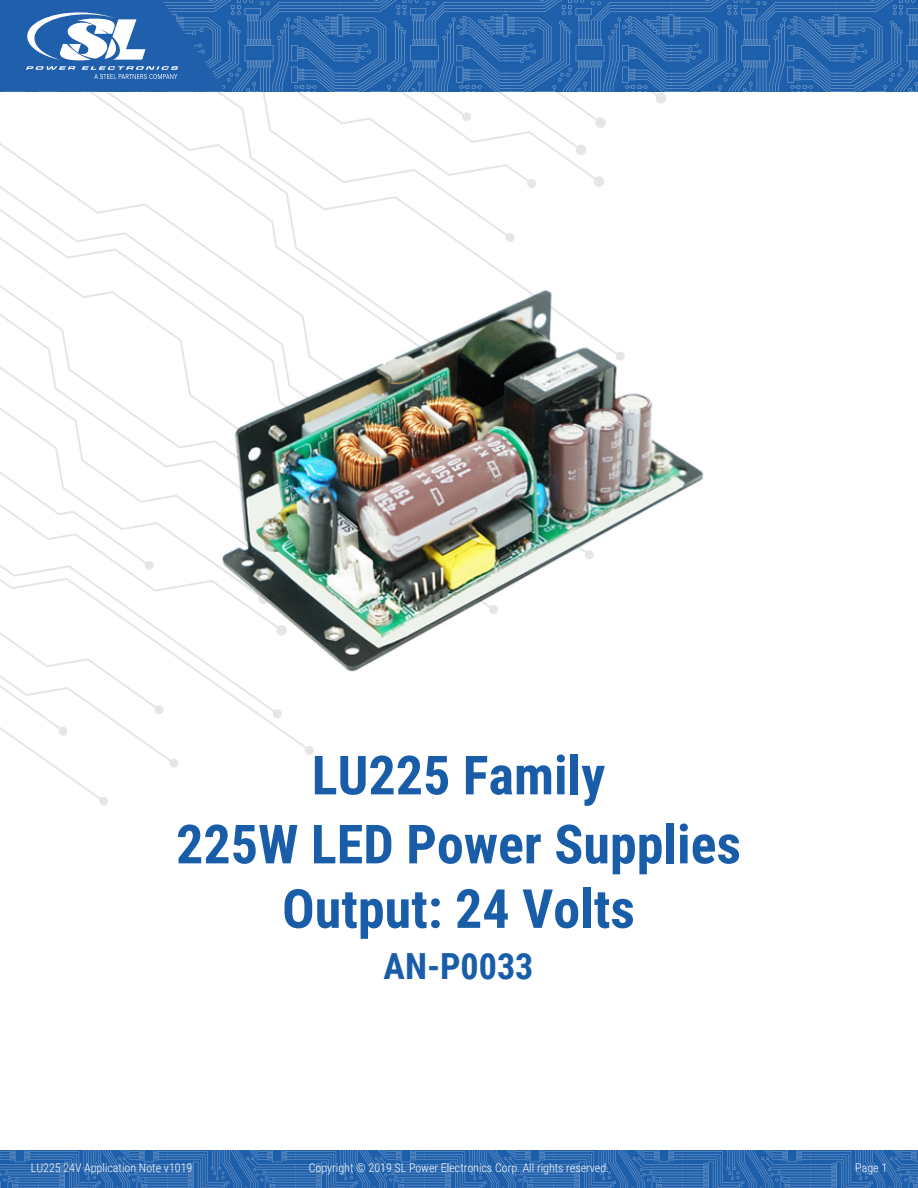
<style>
.page{position:relative;width:918px;height:1188px;background:#fff}
.page>*{position:absolute;margin:0;border:0;box-sizing:border-box;transform-origin:0 0}
.t1{font:700 54px/69px "Roboto Condensed";color:#195da9;text-align:center}
.t2{font:700 54px "Roboto Condensed";color:#195da9}
.t3{font:700 36px "Roboto Condensed";color:#195da9}
.t4{font:300 12px "Roboto Condensed";color:#fff}
.s1{font-style:inherit}
</style>
<div class="page">
<svg style="left:0;top:189px;width:499px;height:194px"></svg>
<svg style="left:164px;top:395px;width:150px;height:360px"></svg>
<svg style="left:154px;top:446px;width:25px;height:322px"></svg>
<svg style="left:0;top:308px;width:154px;height:498px"></svg>
<img style="left:667px;top:0;width:251px;height:91px">
<svg style="left:0;top:0;width:667px;height:189px"></svg>
<img style="left:0;top:1150px;width:918px;height:38px">
<img style="left:208px;top:278px;width:496px;height:403px">
<p class="t1" style="left:176px;top:739px;width:566px">LU225 Family<br><span class="s1">225W LED</span> Power Supplies</p>
<p class="t2" style="left:282px;top:871px;width:354px">Output: 24 Volts</p>
<p class="t3" style="left:384px;top:941px;width:151px">AN-P0033</p>
<p class="t4" style="left:31px;top:1159px;width:163px">LU225 24V Application Note v1019</p>
<p class="t4" style="left:309px;top:1159px;width:302px">Copyright © 2019 SL Power Electronics Corp. All rights reserved.</p>
<p class="t4" style="left:855px;top:1159px;width:33px">Page 1</p>
</div>
